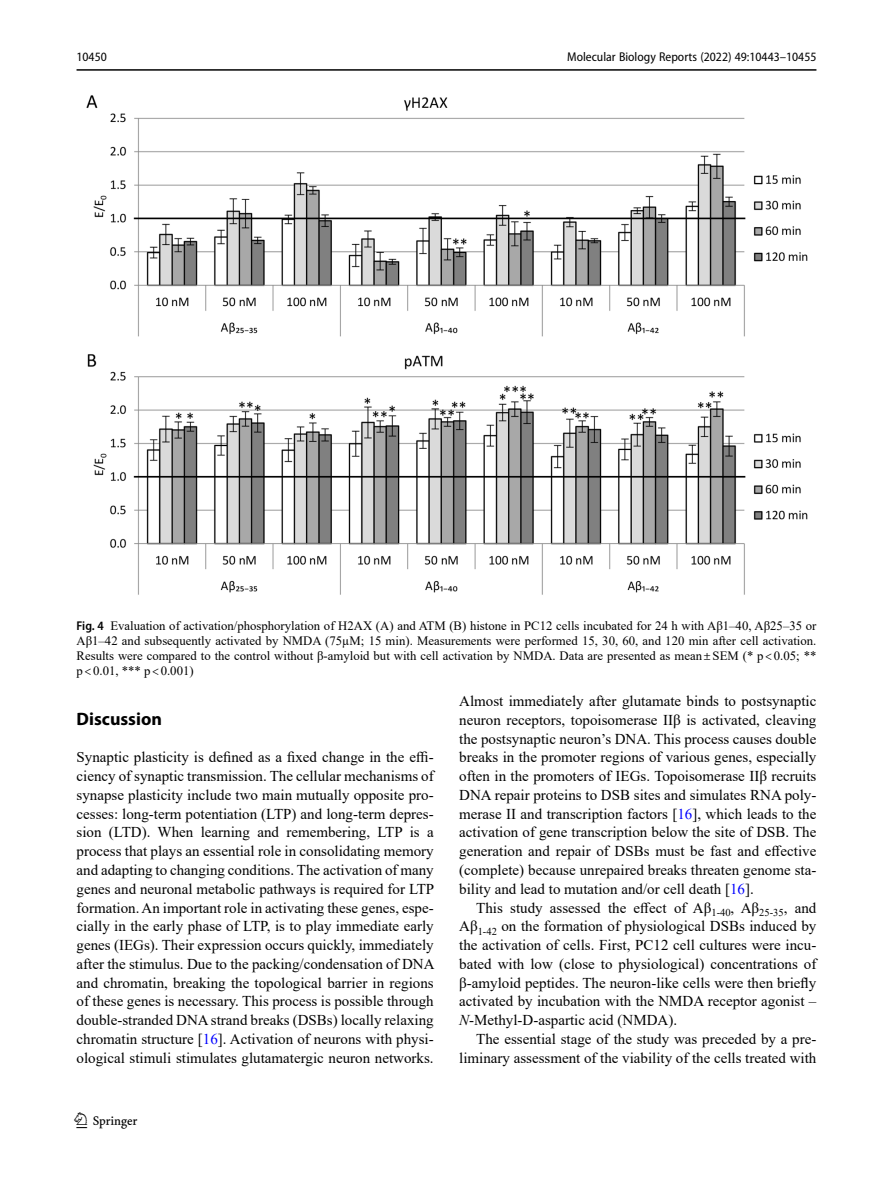
<style>
.page{position:relative;width:893px;height:1187px;background:#fff}
.page>*{position:absolute;margin:0;border:0;box-sizing:border-box;transform-origin:0 0}
.t1{font:22.5px "Springnew";color:#000}
.Head_1{font:700 18px "Myriad Pro";color:#000}
.Body_Text{font:15px/18.8px "Times New Roman";color:#000;text-align:justify}
.Body_Text_Indent{font:15px/18.8px "Times New Roman";color:#000;text-align:justify}
.Figure_Caption{font:12.75px/15px "Times New Roman";color:#000;text-align:justify}
.t2{font:semi-condensed 12.75px "Myriad Pro";color:#000}
.s1{font-family:"Myriad Pro";font-weight:600;font-stretch:semi-condensed}
.s2{font-family:"Minion Pro"}
.s3{font-family:"Times New Roman PSMT2"}
.s4{font-family:"Times New Roman PSMT2";color:#00f}
.s5{font-style:italic}
</style>
<div class="page">
<hr style="left:77px;top:69px;width:739px;height:2px;background:#000">
<img style="left:86px;top:95px;width:722px;height:500px">
<p class="t2" style="left:77px;top:49px;width:32px">10450</p>
<p class="t2" style="left:567px;top:49px;width:251px">Molecular Biology Reports (2022) 49:10443–10455</p>
<p class="Figure_Caption" style="left:77px;top:617px;width:741px"><span class="s1">Fig. 4</span> Evaluation of activation/phosphorylation of H2AX (A) and ATM (B) histone in PC12 cells incubated for 24 h with Aβ1–40, Aβ25–35 or Aβ1–42 and subsequently activated by NMDA (75µM; 15 min). Measurements were performed 15, 30, 60, and 120 min after cell activation.<br>Results were compared to the control without β-amyloid but with cell activation by NMDA. Data are presented as mean<span class="s2">±</span><span class="s3">SEM (* p</span><span class="s2">&lt;</span><span class="s3">0.05; ** p</span><span class="s2">&lt;</span><span class="s3">0.01, *** p</span><span class="s2">&lt;</span><span class="s3">0.001)</span></p>
<p class="Head_1" style="left:77px;top:707px;width:87px">Discussion</p>
<p class="Body_Text" style="left:77px;top:747px;width:359px">Synaptic plasticity is defined as a fixed change in the effi&shy;ciency of synaptic transmission. The cellular mechanisms of <span class="s3">synapse plasticity include two main mutually opposite pro&shy;</span>cesses: long-term potentiation (LTP) and long-term depres&shy;sion (LTD). When learning and remembering, LTP is a <span class="s3">process that plays an essential role in consolidating memory </span>and adapting to changing conditions. The activation of many genes and neuronal metabolic pathways is required for LTP formation. An important role in activating these genes, espe&shy;cially in the early phase of LTP, is to play immediate early genes (IEGs). Their expression occurs quickly, immediately after the stimulus. Due to the packing/condensation of DNA and chromatin, breaking the topological barrier in regions of these genes is necessary. This process is possible through double-stranded DNA strand breaks (DSBs) locally relaxing <span class="s3">chromatin structure [</span><span class="s4">16</span>]. Activation of neurons with physi&shy;ological stimuli stimulates glutamatergic neuron networks.</p>
<h1 class="t1" style="left:77px;top:1107px;width:63px">1 3</h1>
<p class="Body_Text" style="left:459px;top:691px;width:359px"><span class="s3">Almost immediately after glutamate binds to postsynaptic </span>neuron receptors, topoisomerase IIβ is activated, cleaving the postsynaptic neuron’s DNA. This process causes double breaks in the promoter regions of various genes, especially often in the promoters of IEGs. Topoisomerase IIβ recruits DNA repair proteins to DSB sites and simulates RNA poly&shy;<span class="s3">merase II and transcription factors [</span><span class="s4">16</span><span class="s3">], which leads to the </span>activation of gene transcription below the site of DSB. The generation and repair of DSBs must be fast and effective (complete) because unrepaired breaks threaten genome sta&shy;<span class="s3">bility and lead to mutation and/or cell death [</span><span class="s4">16</span><span class="s3">].</span></p>
<p class="Body_Text_Indent" style="left:459px;top:897px;width:359px;text-indent:17px">This study assessed the effect of Aβ<sub>1-40</sub>, Aβ<sub>25-35</sub><span class="s3">, and </span>Aβ<sub>1-42</sub> <span class="s3">on the formation of physiological DSBs induced by </span>the activation of cells. First, PC12 cell cultures were incu&shy;<span class="s3">bated with low (close to physiological) concentrations of </span>β-amyloid peptides. The neuron-like cells were then briefly activated by incubation with the NMDA receptor agonist – <span class="s5">N</span>-Methyl-D-aspartic acid (NMDA).</p>
<p class="Body_Text_Indent" style="left:459px;top:1028px;width:359px;text-align:right">The essential stage of the study was preceded by a pre&shy;liminary assessment of the viability of the cells treated with</p>
</div>
